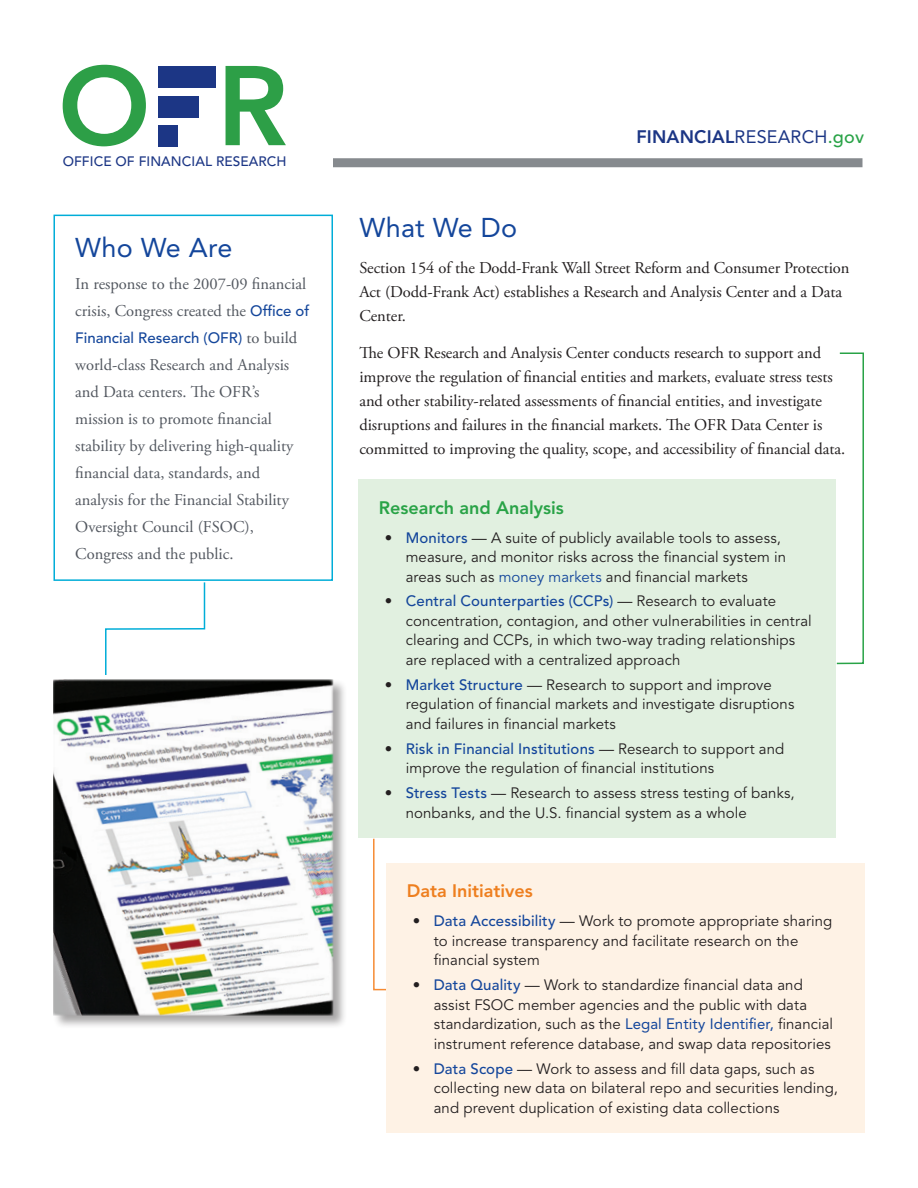
<style>
.page{position:relative;width:918px;height:1188px;background:#fff}
.page>*{position:absolute;margin:0;border:0;box-sizing:border-box;transform-origin:0 0}
.Head1{font:27px "Avenir LT Std";letter-spacing:.01em;color:#14469b}
.Heading_4_-_Serif_Gr{font:800 18px "Avenir LT Std";letter-spacing:.01em;color:#1c3685}
.Heading_4_-_Serif_Bl{font:800 18px "Avenir LT Std";color:#29a347}
.Heading_4_-_Serif_Bl-2{font:800 18px "Avenir LT Std";color:#ee7f1f}
.Paragraph_Style_1{font:16.5px/24px "Adobe Garamond Pro";letter-spacing:-.005em;color:#231f20}
.First_paragraph{font:16.5px/27px "Adobe Garamond Pro";color:#535860}
.t1{font:15px/19.5px "Avenir LT Std";letter-spacing:.005em;color:#231f20}
.First_paragraph-2{font:500 15px "Avenir LT Std";color:#14469b}
.t2{font:500 13.65px "Avenir LT Std";letter-spacing:.005em;color:#1c3685}
.s1{font-family:"Avenir LT Std";font-weight:500;font-size:15px;color:#14469b}
.s2{font-family:"Adobe Garamond Pro";font-weight:400;font-size:16.5px;color:#535860}
.s3{font-weight:400}
.s4{font-weight:500;color:#29a347}
.s5{font-weight:500;color:#14469b}
.s6{color:#14469b}
</style>
<div class="page">
<svg style="left:63px;top:64px;width:83px;height:82px"></svg>
<svg style="left:226px;top:66px;width:60px;height:79px"></svg>
<div style="left:158px;top:66px;width:58px;height:21px;background:#1c3685"></div>
<div style="left:158px;top:96px;width:40px;height:21px;background:#1c3685"></div>
<div style="left:158px;top:125px;width:19px;height:21px;background:#1c3685"></div>
<div style="left:52px;top:679px;width:295px;height:351px;background:#231f20;opacity:.4"></div>
<img style="left:53px;top:680px;width:280px;height:335px">
<svg style="left:105px;top:582px;width:101px;height:93px"></svg>
<svg style="left:835px;top:352px;width:29px;height:313px"></svg>
<svg style="left:373px;top:838px;width:25px;height:153px"></svg>
<div style="left:53px;top:215px;width:280px;height:366px;border:2px solid #00add8"></div>
<div style="left:333px;top:158px;width:529px;height:9px;background:#868a8e"></div>
<div style="left:359px;top:480px;width:477px;height:358px;background:#e1f0e0"></div>
<div style="left:386px;top:864px;width:479px;height:269px;background:#fef2e5"></div>
<p class="t2" style="left:63px;top:153px;width:225px">OFFICE OF FINANCIAL RESEARCH</p>
<p class="Head1" style="left:75px;top:232px;width:159px">Who We Are</p>
<p class="First_paragraph" style="left:75px;top:271px;width:236px">In response to the 2007-09 financial crisis, Congress created the <span class="s1">Office of</span></p>
<p class="First_paragraph-2" style="left:75px;top:329px;width:223px">Financial Research (OFR) <span class="s2">to build</span></p>
<p class="First_paragraph" style="left:75px;top:352px;width:220px">world‐class Research and Analysis and Data centers. The OFR’s mission is to promote financial stability by delivering high-quality financial data, standards, and analysis for the Financial Stability<br>Oversight Council (FSOC),<br>Congress and the public.</p>
<p class="Heading_4_-_Serif_Gr" style="left:636px;top:126px;width:229px">FINANCIAL<span class="s3">RESEARCH</span><span class="s4">.gov</span></p>
<p class="Head1" style="left:359px;top:211px;width:159px">What We Do</p>
<p class="Paragraph_Style_1" style="left:359px;top:256px;width:492px">Section 154 of the Dodd-Frank Wall Street Reform and Consumer Protection<br>Act (Dodd-Frank Act) establishes a Research and Analysis Center and a Data<br>Center.</p>
<p class="Paragraph_Style_1" style="left:359px;top:342px;width:487px">The OFR Research and Analysis Center conducts research to support and improve the regulation of financial entities and markets, evaluate stress tests and other stability-related assessments of financial entities, and investigate disruptions and failures in the financial markets. The OFR Data Center is committed to improving the quality, scope, and accessibility of financial data.</p>
<p class="Heading_4_-_Serif_Bl" style="left:379px;top:497px;width:187px">Research and Analysis</p>
<p class="t1" style="left:406px;top:528px;width:382px;text-indent:-21px">• <span class="s5">Monitors</span> — A suite of publicly available tools to assess, measure, and monitor risks across the financial system in areas such as <span class="s6">money markets</span> and financial markets</p>
<p class="t1" style="left:406px;top:592px;width:407px;text-indent:-21px">• <span class="s5">Central Counterparties (CCPs)</span> — Research to evaluate concentration, contagion, and other vulnerabilities in central clearing and CCPs, in which two-way trading relationships are replaced with a centralized approach</p>
<p class="t1" style="left:406px;top:675px;width:390px;text-indent:-21px">• <span class="s5">Market Structure</span> — Research to support and improve regulation of financial markets and investigate disruptions and failures in financial markets</p>
<p class="t1" style="left:406px;top:739px;width:380px;text-indent:-21px">• <span class="s5">Risk in Financial Institutions</span> — Research to support and improve the regulation of financial institutions</p>
<p class="t1" style="left:406px;top:784px;width:390px;text-indent:-21px">• <span class="s5">Stress Tests</span> — Research to assess stress testing of banks, nonbanks, and the U.S. financial system as a whole</p>
<p class="Heading_4_-_Serif_Bl-2" style="left:407px;top:881px;width:128px">Data Initiatives</p>
<p class="t1" style="left:434px;top:912px;width:400px;text-indent:-21px">• <span class="s5">Data Accessibility</span> — Work to promote appropriate sharing to increase transparency and facilitate research on the financial system</p>
<p class="t1" style="left:434px;top:976px;width:401px;text-indent:-21px">• <span class="s5">Data Quality</span> — Work to standardize financial data and assist FSOC member agencies and the public with data standardization, such as the <span class="s6">Legal Entity Identifier</span><span class="s5">,</span> financial instrument reference database, and swap data repositories</p>
<p class="t1" style="left:434px;top:1059px;width:406px;text-indent:-21px">• <span class="s5">Data Scope</span> — Work to assess and fill data gaps, such as collecting new data on bilateral repo and securities lending, and prevent duplication of existing data collections</p>
</div>
